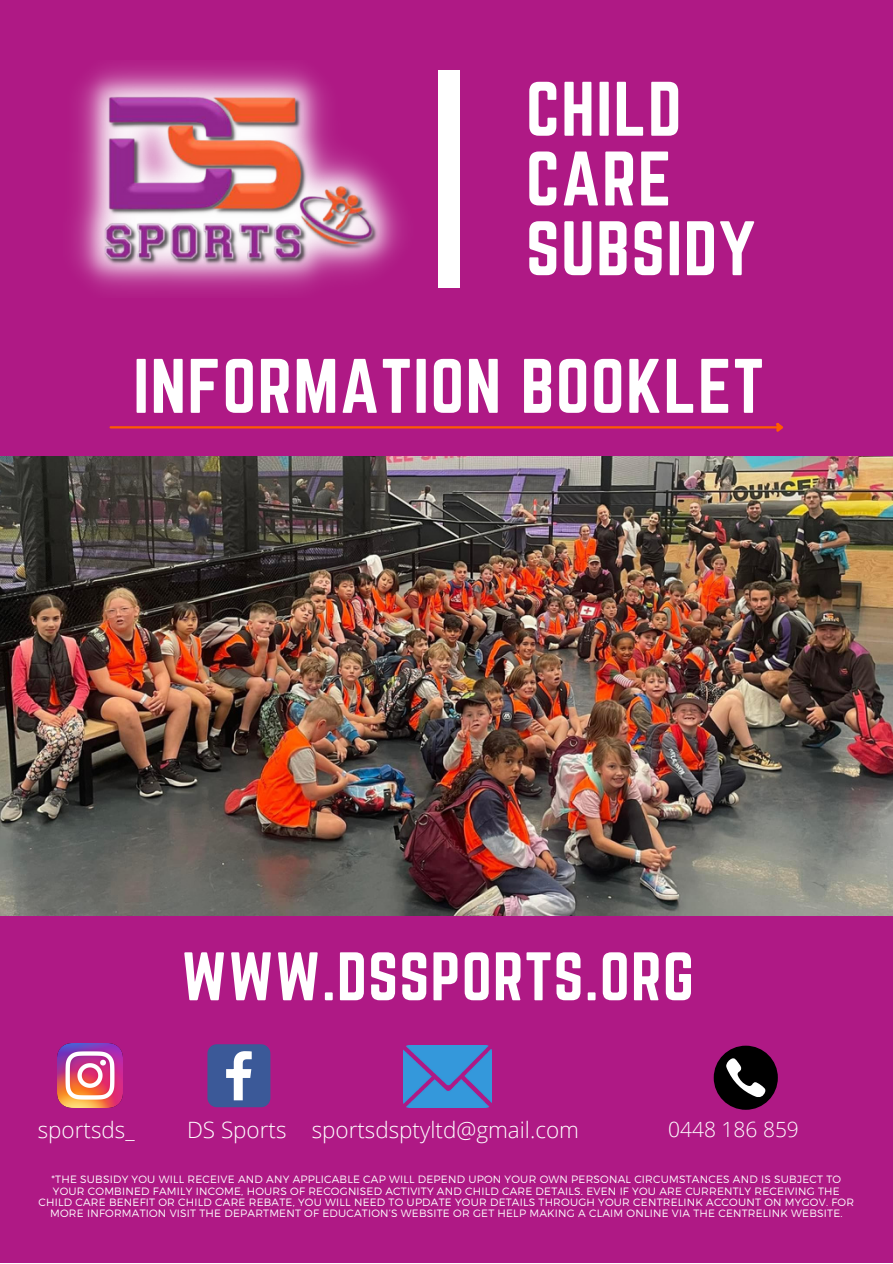
<style>
.page{position:relative;width:893px;height:1264px;background:#fff}
.page>*{position:absolute;margin:0;border:0;box-sizing:border-box;transform-origin:0 0}
.t1{font:67.5px "Norwester";letter-spacing:.02em;color:#fff}
.t2{font:60px "Norwester";letter-spacing:.02em;color:#fff}
.t3{font:300 22.5px "Open Sans";color:#fff}
.t4{font:300 21px "Open Sans";color:#fff}
.t5{font:300 10.65px/11.1px "Montserrat";letter-spacing:.02em;color:#fff;text-align:center}
</style>
<div class="page">
<div style="left:0;top:0;width:892px;height:1262px;background:#af1985"></div>
<img style="left:73px;top:65px;width:329px;height:227px">
<img style="left:58px;top:1043px;width:64px;height:64px">
<svg style="left:207px;top:1044px;width:63px;height:63px;background:#5d71a7"></svg>
<img style="left:403px;top:1045px;width:88px;height:62px">
<div style="left:713px;top:1045px;width:64px;height:64px;background:#000;border-radius:50%"></div>
<svg style="left:726px;top:1058px;width:39px;height:39px"></svg>
<div style="left:437px;top:70px;width:22px;height:218px;background:#fff"></div>
<img style="left:0;top:456px;width:892px;height:459px">
<hr style="left:111px;top:426px;width:665px;height:2px;background:#ff5c00">
<svg style="left:774px;top:422px;width:10px;height:10px"></svg>
<p class="t1" style="left:526px;top:68px;width:157px">CHILD</p>
<p class="t1" style="left:526px;top:138px;width:147px">CARE</p>
<p class="t1" style="left:526px;top:208px;width:231px">SUBSIDY</p>
<p class="t1" style="left:133px;top:345px;width:632px">INFORMATION BOOKLET</p>
<p class="t2" style="left:181px;top:940px;width:514px">WWW.DSSPORTS.ORG</p>
<p class="t3" style="left:38px;top:1113px;width:98px">sportsds_</p>
<p class="t3" style="left:187px;top:1113px;width:101px">DS Sports</p>
<p class="t3" style="left:311px;top:1113px;width:269px">sportsdsptyltd@gmail.com</p>
<p class="t4" style="left:668px;top:1114px;width:132px">0448 186 859</p>
<p class="t5" style="left:39px;top:1173px;width:817px">*THE SUBSIDY YOU WILL RECEIVE AND ANY APPLICABLE CAP WILL DEPEND UPON YOUR OWN PERSONAL CIRCUMSTANCES AND IS SUBJECT TO YOUR COMBINED FAMILY INCOME, HOURS OF RECOGNISED ACTIVITY AND CHILD CARE DETAILS. EVEN IF YOU ARE CURRENTLY RECEIVING THE CHILD CARE BENEFIT OR CHILD CARE REBATE, YOU WILL NEED TO UPDATE YOUR DETAILS THROUGH YOUR CENTRELINK ACCOUNT ON MYGOV. FOR MORE INFORMATION VISIT THE DEPARTMENT OF EDUCATION’S WEBSITE OR GET HELP MAKING A CLAIM ONLINE VIA THE CENTRELINK WEBSITE.</p>
</div>
